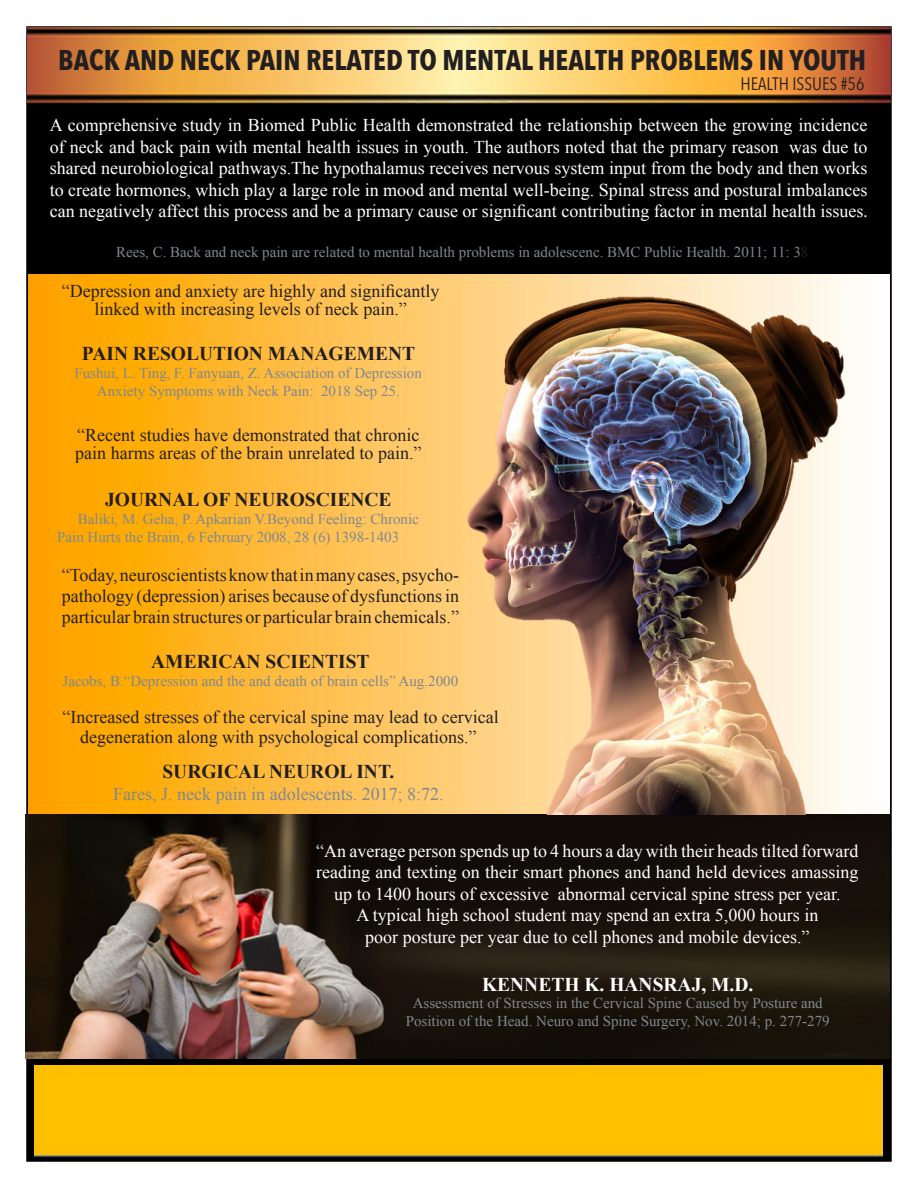
<style>
.page{position:relative;width:918px;height:1188px;background:#fff}
.page>*{position:absolute;margin:0;border:0;box-sizing:border-box;transform-origin:0 0}
.t1{font:700 28.5px "Avenir Next Condensed";color:#231f20}
.t2{font:700 19.5px "Times New Roman";color:#231f20}
.t3{font:700 19.5px "Times New Roman";color:#fff}
.t4{font:18px/21.6px "Times New Roman";color:#fff;text-align:justify}
.t5{font:18px/18px "Times New Roman";color:#231f20;text-align:center}
.t6{font:18px "Times New Roman";color:#80888e}
.t7{font:18px "Avenir Next Condensed";color:#231f20}
.t8{font:15px/18px "Times New Roman";color:#80888e;text-align:center}
.s1{font-family:"Minion Pro"}
.s2{color:#231f20}
</style>
<div class="page">
<div style="left:26px;top:26px;width:866px;height:1136px;background:#000001;border:2px solid #000001"></div>
<img style="left:27px;top:27px;width:864px;height:77px">
<img style="left:26px;top:274px;width:864px;height:784px">
<img style="left:447px;top:285px;width:404px;height:529px">
<div style="left:35px;top:1066px;width:847px;height:91px;background:#ffc000"></div>
<p class="t1" style="left:58px;top:42px;width:809px">BACK AND NECK PAIN RELATED TO MENTAL HEALTH PROBLEMS IN YOUTH</p>
<p class="t7" style="left:740px;top:68px;width:126px">HEALTH ISSUES #56</p>
<p class="t4" style="left:50px;top:114px;width:819px">A comprehensive study in Biomed Public Health demonstrated the relationship between the growing incidence of neck and back pain with mental health issues in youth. The authors noted that the primary reason was due to shared neurobiological pathways.The hypothalamus receives nervous system input from the body and then works to create hormones, which play a large role in mood and mental well-being. Spinal stress and postural imbalances can negatively affect this process and be a primary cause or significant contributing factor in mental health issues<span class="s1">.</span></p>
<p class="t8" style="left:116px;top:243px;width:694px">Rees, C. Back and neck pain are related to mental health problems in adolescenc. BMC Public Health. 2011; 11: 3<span class="s2">8</span></p>
<p class="t5" style="left:62px;top:282px;width:379px">“Depression and anxiety are highly and significantly linked with increasing levels of neck pain.”</p>
<p class="t2" style="left:82px;top:340px;width:335px">PAIN RESOLUTION MANAGEMENT</p>
<p class="t8" style="left:74px;top:364px;width:349px">Fushui, L. Ting, F. Fanyuan, Z. Association of Depression<br>Anxiety Symptoms with Neck Pain: 2018 Sep 25.</p>
<p class="t5" style="left:75px;top:426px;width:348px;text-align:left">“Recent studies have demonstrated that chronic pain harms areas of the brain unrelated to pain.”</p>
<p class="t2" style="left:105px;top:486px;width:288px">JOURNAL OF NEUROSCIENCE</p>
<p class="t8" style="left:57px;top:510px;width:363px;text-align:left;text-indent:21px">Baliki, M. Geha, P. Apkarian V.Beyond Feeling: Chronic<br>Pain Hurts the Brain, 6 February 2008, 28 (6) 1398-1403</p>
<p class="t5" style="left:62px;top:564px;width:399px;line-height:21px;text-align:justify">“Today, neuroscientists know that in many cases, psycho&shy;pathology (depression) arises because of dysfunctions in particular brain structures or particular brain chemicals.”</p>
<p class="t2" style="left:151px;top:648px;width:220px">AMERICAN SCIENTIST</p>
<p class="t8" style="left:63px;top:671px;width:397px">Jacobs, B.“Depression and the and death of brain cells” Aug.2000</p>
<p class="t5" style="left:63px;top:708px;width:438px">“Increased stresses of the cervical spine may lead to cervical</p>
<p class="t5" style="left:80px;top:727px;width:398px">degeneration along with psychological complications.”</p>
<p class="t2" style="left:162px;top:758px;width:234px">SURGICAL NEUROL INT.</p>
<p class="t6" style="left:113px;top:781px;width:332px">Fares, J. neck pain in adolescents. 2017; 8:72.</p>
<p class="t4" style="left:316px;top:839px;width:544px;text-align:center">“An average person spends up to 4 hours a day with their heads tilted forward reading and texting on their smart phones and hand held devices amassing up to 1400 hours of excessive abnormal cervical spine stress per year.</p>
<p class="t4" style="left:356px;top:904px;width:463px">A typical high school student may spend an extra 5,000 hours in</p>
<p class="t4" style="left:365px;top:926px;width:446px">poor posture per year due to cell phones and mobile devices.”</p>
<p class="t3" style="left:482px;top:971px;width:273px">KENNETH K. HANSRAJ, M.D.</p>
<p class="t8" style="left:413px;top:993px;width:411px">Assessment of Stresses in the Cervical Spine Caused by Posture and</p>
<p class="t8" style="left:406px;top:1011px;width:425px">Position of the Head. Neuro and Spine Surgery, Nov. 2014; p. 277-279</p>
</div>
